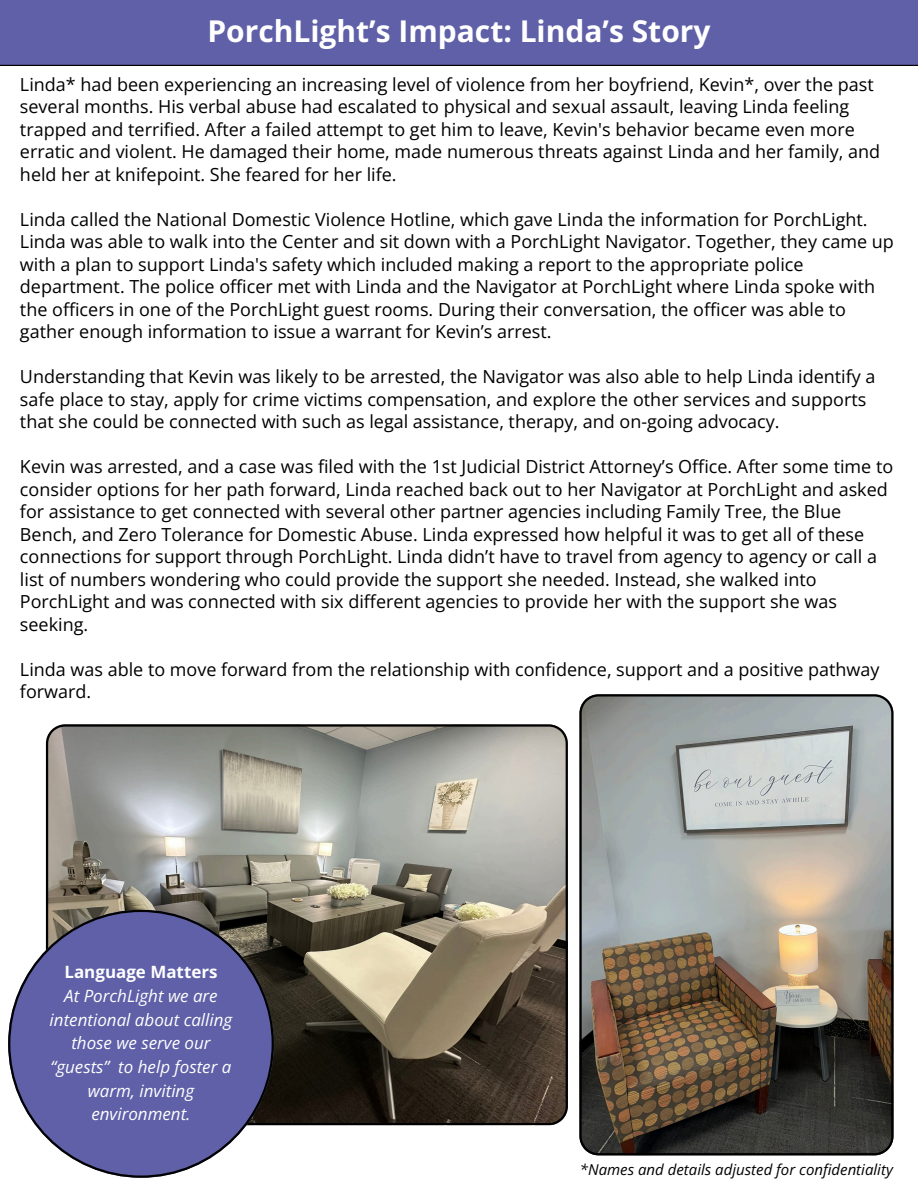
<style>
.page{position:relative;width:918px;height:1188px;background:#fff}
.page>*{position:absolute;margin:0;border:0;box-sizing:border-box;transform-origin:0 0}
.t1{font:700 30px "Open Sans";color:#fff}
.t2{font:18px/22.5px "Open Sans";color:#000}
.t3{font:italic 16.95px/23.7px "Open Sans";color:#fff;text-align:center}
.t4{font:italic 15px "Open Sans";color:#000}
.s1{font-weight:700;font-style:normal}
</style>
<div class="page">
<img style="left:579px;top:694px;width:314px;height:461px">
<svg style="left:46px;top:724px;width:522px;height:401px;background:#847f73"></svg>
<svg style="left:8px;top:910px;width:266px;height:268px;background:#7070a5"></svg>
<div style="left:0;top:0;width:918px;height:66px;background:#5f60a7"></div>
<h2 class="t1" style="left:207px;top:10px;width:505px">PorchLight’s Impact: Linda’s Story</h2>
<h1 class="t2" style="left:20px;top:73px;width:862px">Linda* had been experiencing an increasing level of violence from her boyfriend, Kevin*, over the past several months. His verbal abuse had escalated to physical and sexual assault, leaving Linda feeling trapped and terrified. After a failed attempt to get him to leave, Kevin's behavior became even more erratic and violent. He damaged their home, made numerous threats against Linda and her family, and held her at knifepoint. She feared for her life.</h1>
<h2 class="t2" style="left:20px;top:208px;width:875px">Linda called the National Domestic Violence Hotline, which gave Linda the information for PorchLight.<br>Linda was able to walk into the Center and sit down with a PorchLight Navigator. Together, they came up with a plan to support Linda's safety which included making a report to the appropriate police department. The police officer met with Linda and the Navigator at PorchLight where Linda spoke with the officers in one of the PorchLight guest rooms. During their conversation, the officer was able to gather enough information to issue a warrant for Kevin’s arrest.</h2>
<h2 class="t2" style="left:20px;top:365px;width:857px">Understanding that Kevin was likely to be arrested, the Navigator was also able to help Linda identify a safe place to stay, apply for crime victims compensation, and explore the other services and supports that she could be connected with such as legal assistance, therapy, and on-going advocacy.</h2>
<h2 class="t2" style="left:20px;top:455px;width:875px">Kevin was arrested, and a case was filed with the 1st Judicial District Attorney’s Office. After some time to consider options for her path forward, Linda reached back out to her Navigator at PorchLight and asked for assistance to get connected with several other partner agencies including Family Tree, the Blue Bench, and Zero Tolerance for Domestic Abuse. Linda expressed how helpful it was to get all of these connections for support through PorchLight. Linda didn’t have to travel from agency to agency or call a list of numbers wondering who could provide the support she needed. Instead, she walked into PorchLight and was connected with six different agencies to provide her with the support she was seeking.</h2>
<h2 class="t2" style="left:20px;top:658px;width:861px">Linda was able to move forward from the relationship with confidence, support and a positive pathway forward.</h2>
<p class="t3" style="left:50px;top:960px;width:184px"><span class="s1">Language Matters<br></span>At PorchLight we are intentional about calling those we serve our “guests” to help foster a warm, inviting environment.</p>
<p class="t4" style="left:580px;top:1159px;width:314px">*Names and details adjusted for confidentiality</p>
</div>
